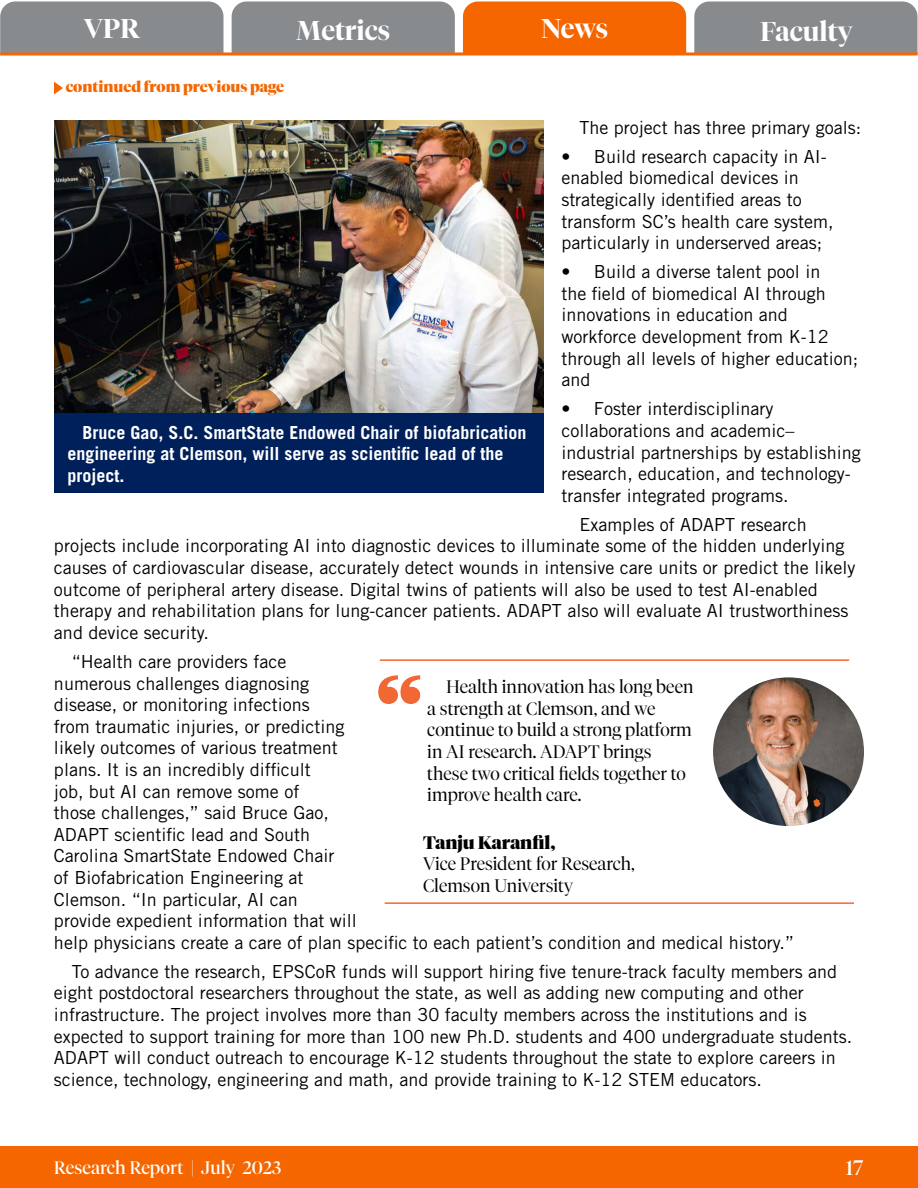
<style>
.page{position:relative;width:918px;height:1188px;background:#fff}
.page>*{position:absolute;margin:0;border:0;box-sizing:border-box;transform-origin:0 0}
.t1{font:900 90px "Tiempos Headline";color:#f26834}
.t2{font:600 27px "Tiempos Fine";color:#fff}
.t3{font:21px "Tiempos Fine";color:#fff}
.t4{font:18px/21.6px "Trade Gothic LT Std";color:#000}
.t5{font:300 18px/21.6px "Tiempos Fine";color:#000}
.t6{font:700 18px/21.6px "Trade Gothic LT Std";color:#fff}
.t7{font:18px "Tiempos Fine";color:#fff}
.t8{font:900 18px "Tiempos Fine";color:#000}
.t9{font:900 15px "Tiempos Fine";color:#f56600}
</style>
<div class="page">
<svg style="left:54px;top:82px;width:9px;height:13px"></svg>
<div style="left:463px;top:2px;width:223px;height:50px;background:#f56600"></div>
<div style="left:232px;top:2px;width:223px;height:50px;background:#888b8d"></div>
<div style="left:694px;top:2px;width:224px;height:50px;background:#888b8d"></div>
<svg style="left:224px;top:52px;width:694px;height:4px;background:#ed7c2c"></svg>
<svg style="left:0;top:2px;width:224px;height:54px;background:#908b87"></svg>
<div style="left:0;top:1146px;width:918px;height:42px;background:#f56600"></div>
<hr style="left:385px;top:902px;width:469px;height:2px;background:#f26834">
<hr style="left:380px;top:659px;width:469px;height:2px;background:#f26834">
<img style="left:713px;top:677px;width:151px;height:149px">
<img style="left:54px;top:121px;width:489px;height:293px">
<div style="left:54px;top:414px;width:489px;height:79px;background:#00205b"></div>
<h2 class="t2" style="left:84px;top:13px;width:58px">VPR</h2>
<h2 class="t2" style="left:296px;top:14px;width:95px">Metrics</h2>
<h2 class="t2" style="left:541px;top:12px;width:68px">News</h2>
<h2 class="t2" style="left:760px;top:15px;width:94px">Faculty</h2>
<p class="t9" style="left:66px;top:78px;width:220px">continued from previous page</p>
<p class="t4" style="left:579px;top:116px;width:283px">The project has three primary goals:</p>
<p class="t4" style="left:561px;top:145px;width:274px">• Build research capacity in AI&shy;enabled biomedical devices in strategically identified areas to transform SC’s health care system, particularly in underserved areas;</p>
<p class="t4" style="left:561px;top:261px;width:298px">• Build a diverse talent pool in<br>the field of biomedical AI through innovations in education and workforce development from K-12 through all levels of higher education; and</p>
<p class="t4" style="left:561px;top:398px;width:301px">• Foster interdisciplinary collaborations and academic– industrial partnerships by establishing research, education, and technology&shy;transfer integrated programs.</p>
<p class="t4" style="left:54px;top:513px;width:803px;text-indent:525px">Examples of ADAPT research projects include incorporating AI into diagnostic devices to illuminate some of the hidden underlying causes of cardiovascular disease, accurately detect wounds in intensive care units or predict the likely outcome of peripheral artery disease. Digital twins of patients will also be used to test AI-enabled therapy and rehabilitation plans for lung-cancer patients. ADAPT also will evaluate AI trustworthiness and device security.</p>
<p class="t4" style="left:54px;top:651px;width:742px;text-indent:18px">“Health care providers face<br>numerous challenges diagnosing<br>disease, or monitoring infections<br>from traumatic injuries, or predicting<br>likely outcomes of various treatment<br>plans. It is an incredibly difficult<br>job, but AI can remove some of<br>those challenges,” said Bruce Gao,<br>ADAPT scientific lead and South<br>Carolina SmartState Endowed Chair<br>of Biofabrication Engineering at<br>Clemson. “In particular, AI can<br>provide expedient information that will<br>help physicians create a care of plan specific to each patient’s condition and medical history.”</p>
<p class="t4" style="left:54px;top:960px;width:800px;text-indent:18px">To advance the research, EPSCoR funds will support hiring five tenure-track faculty members and eight postdoctoral researchers throughout the state, as well as adding new computing and other infrastructure. The project involves more than 30 faculty members across the institutions and is expected to support training for more than 100 new Ph.D. students and 400 undergraduate students.<br>ADAPT will conduct outreach to encourage K-12 students throughout the state to explore careers in science, technology, engineering and math, and provide training to K-12 STEM educators.</p>
<p class="t6" style="left:68px;top:421px;width:461px;text-indent:15px">Bruce Gao, S.C. SmartState Endowed Chair of biofabrication engineering at Clemson, will serve as scientific lead of the project.</p>
<h1 class="t1" style="left:375px;top:649px;width:51px">“</h1>
<p class="t5" style="left:427px;top:676px;width:268px;text-indent:19px">Health innovation has long been a strength at Clemson, and we continue to build a strong platform in AI research. ADAPT brings these two critical fields together to improve health care.</p>
<p class="t8" style="left:423px;top:832px;width:134px">Tanju Karanfil,</p>
<p class="t5" style="left:423px;top:853px;width:213px">Vice President for Research,<br>Clemson University</p>
<p class="t7" style="left:54px;top:1157px;width:229px">Research Report | July 2023</p>
<p class="t3" style="left:845px;top:1155px;width:19px">17</p>
</div>
